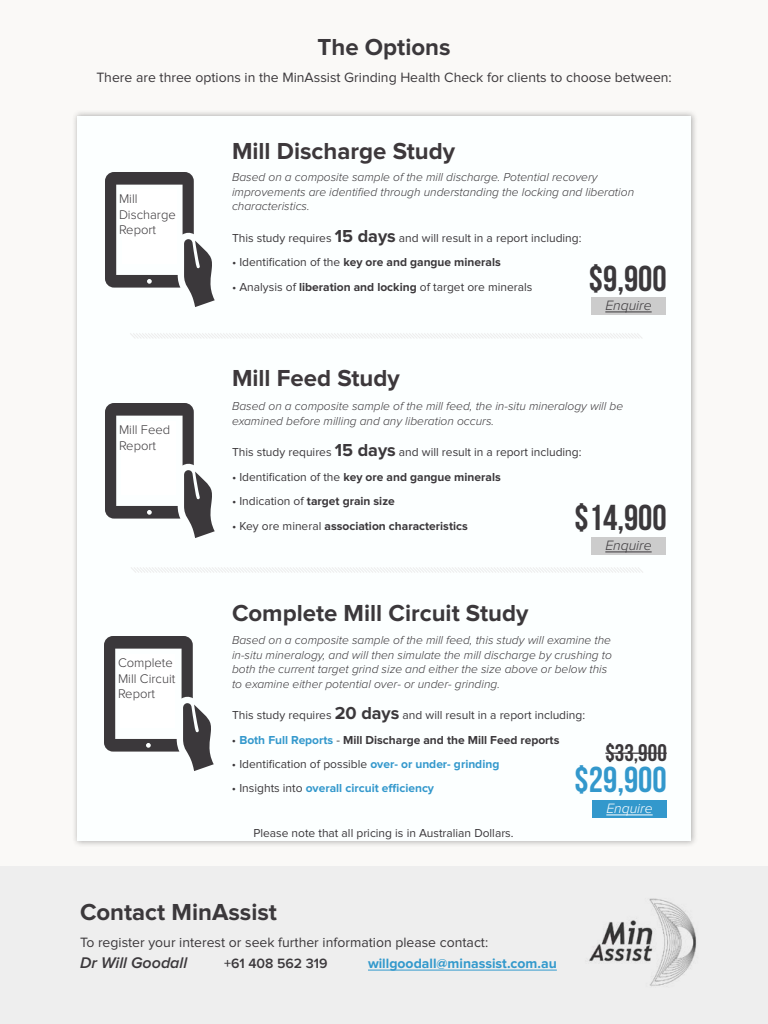
<style>
.page{position:relative;width:768px;height:1024px;background:#faf9f7}
.page>*{position:absolute;margin:0;border:0;box-sizing:border-box;transform-origin:0 0}
.t1{font:36px "Bebas Neue";color:#3b383b}
.t2{font:36px "Bebas Neue";color:#3398cc}
.t3{font:700 24px "Proxima Nova";color:#3b383b}
.t4{font:700 24px "Proxima Nova";color:#3d383b}
.t5{font:24px "Bebas Neue";color:#3b383b}
.t6{font:italic 600 16px "Proxima Nova";color:#3b383b}
.t7{font:14px "Proxima Nova";color:#3b383b}
.t8{font:700 14px "Proxima Nova";color:#39c}
.t9{font:italic 300 14px "Proxima Nova";color:#3b383b}
.t10{font:600 14px "Proxima Nova";color:#3b383b}
.t11{font:italic 300 14px "Proxima Nova";color:#fff}
.t12{font:300 13px/15.6px "Proxima Nova";color:#3b383b}
.t13{font:italic 300 12px/14.4px "Proxima Nova";color:#3b383b}
.t14{font:12px "Proxima Nova";color:#3b383b}
.t15{font:700 12px "Proxima Nova";color:#3b383b}
.t16{font:700 12px "Proxima Nova";color:#3398cc}
.s1{font-weight:700;font-size:18px}
.s2{font-weight:400}
.s3{font-weight:700}
.s4{color:#3398cc}
.s5{font-weight:700;color:#3398cc}
.s6{font-weight:400;color:#3b383b}
</style>
<div class="page">
<div style="left:71px;top:110px;width:627px;height:738px;background:#000;opacity:.3"></div>
<div style="left:78px;top:116px;width:614px;height:725px;background:#fcffff"></div>
<div style="left:0;top:866px;width:768px;height:158px;background:#eee"></div>
<hr style="left:368px;top:970px;width:189px;height:1px;background:#39c">
<svg style="left:130px;top:333px;width:512px;height:5px"></svg>
<svg style="left:131px;top:567px;width:512px;height:6px"></svg>
<svg style="left:105px;top:172px;width:110px;height:135px"></svg>
<div style="left:122px;top:189px;width:55px;height:75px;background:#fff"></div>
<svg style="left:105px;top:403px;width:110px;height:135px"></svg>
<div style="left:121px;top:421px;width:55px;height:74px;background:#fff"></div>
<svg style="left:104px;top:636px;width:110px;height:135px"></svg>
<div style="left:120px;top:654px;width:55px;height:74px;background:#fff"></div>
<hr style="left:605px;top:753px;width:62px;height:1px;background:#3b383b">
<div style="left:591px;top:297px;width:75px;height:18px;background:#ccc"></div>
<hr style="left:605px;top:312px;width:47px;height:1px;background:#3b383b">
<div style="left:591px;top:537px;width:75px;height:18px;background:#ccc"></div>
<hr style="left:605px;top:552px;width:47px;height:1px;background:#3b383b">
<div style="left:592px;top:800px;width:75px;height:18px;background:#3398cc"></div>
<hr style="left:606px;top:815px;width:47px;height:1px;background:#fff">
<img style="left:589px;top:898px;width:108px;height:88px">
<h2 class="t3" style="left:318px;top:36px;width:135px">The Options</h2>
<p class="t7" style="left:96px;top:71px;width:577px">There are three options in the MinAssist Grinding Health Check for clients to choose between:</p>
<p class="t12" style="left:119px;top:192px;width:58px">Mill<br>Discharge<br>Report</p>
<p class="t12" style="left:119px;top:423px;width:53px">Mill Feed<br>Report</p>
<p class="t12" style="left:118px;top:656px;width:59px">Complete<br>Mill Circuit<br>Report</p>
<h2 class="t4" style="left:232px;top:140px;width:225px">Mill Discharge Study</h2>
<p class="t13" style="left:232px;top:171px;width:404px">Based on a composite sample of the mill discharge. Potential recovery improvements are identified through understanding the locking and liberation characteristics.</p>
<p class="t14" style="left:232px;top:232px;width:351px">This study requires <span class="s1">15 days</span> and will result in a report including:</p>
<p class="t15" style="left:232px;top:257px;width:270px"><span class="s2">• Identification of the</span> key ore and gangue minerals</p>
<p class="t14" style="left:232px;top:281px;width:302px">• Analysis of <span class="s3">liberation and locking</span> of target ore minerals</p>
<h1 class="t1" style="left:589px;top:258px;width:79px">$9,900</h1>
<h2 class="t4" style="left:232px;top:367px;width:170px">Mill Feed Study</h2>
<p class="t9" style="left:605px;top:299px;width:48px">Enquire</p>
<p class="t13" style="left:232px;top:400px;width:393px">Based on a composite sample of the mill feed, the in-situ mineralogy will be examined before milling and any liberation occurs.</p>
<p class="t14" style="left:232px;top:447px;width:351px">This study requires <span class="s1">15 days</span> and will result in a report including:</p>
<p class="t15" style="left:232px;top:471px;width:270px"><span class="s2">• Identification of the</span> key ore and gangue minerals</p>
<p class="t15" style="left:232px;top:496px;width:164px"><span class="s2">• Indication of</span> target grain size</p>
<p class="t15" style="left:232px;top:520px;width:237px"><span class="s2">• Key ore mineral</span> association characteristics</p>
<h1 class="t1" style="left:575px;top:497px;width:94px">$14,900</h1>
<h2 class="t3" style="left:232px;top:602px;width:298px">Complete Mill Circuit Study</h2>
<p class="t9" style="left:605px;top:539px;width:48px">Enquire</p>
<p class="t13" style="left:232px;top:634px;width:382px">Based on a composite sample of the mill feed, this study will examine the in-situ mineralogy, and will then simulate the mill discharge by crushing to both the current target grind size and either the size above or below this to examine either potential over- or under- grinding.</p>
<p class="t14" style="left:232px;top:710px;width:355px">This study requires <span class="s1">20 days</span> and will result in a report including:</p>
<p class="t15" style="left:232px;top:734px;width:329px"><span class="s2">•</span> <span class="s4">Both Full Reports</span> <span class="s2">-</span> Mill Discharge and the Mill Feed reports</p>
<p class="t14" style="left:232px;top:759px;width:269px">• Identification of possible <span class="s5">over- or under- grinding</span></p>
<p class="t16" style="left:232px;top:783px;width:204px"><span class="s6">• Insights into</span> overall circuit efficiency</p>
<h2 class="t5" style="left:605px;top:740px;width:63px">$33,900</h2>
<h1 class="t2" style="left:575px;top:760px;width:94px">$29,900</h1>
<p class="t14" style="left:253px;top:828px;width:262px">Please note that all pricing is in Australian Dollars.</p>
<p class="t11" style="left:606px;top:802px;width:48px">Enquire</p>
<h2 class="t3" style="left:80px;top:901px;width:199px">Contact MinAssist</h2>
<p class="t7" style="left:80px;top:936px;width:410px">To register your interest or seek further information please contact:</p>
<h3 class="t6" style="left:80px;top:956px;width:109px">Dr Will Goodall</h3>
<p class="t10" style="left:224px;top:957px;width:105px">+61 408 562 319</p>
<p class="t8" style="left:368px;top:957px;width:190px">willgoodall@minassist.com.au</p>
</div>
